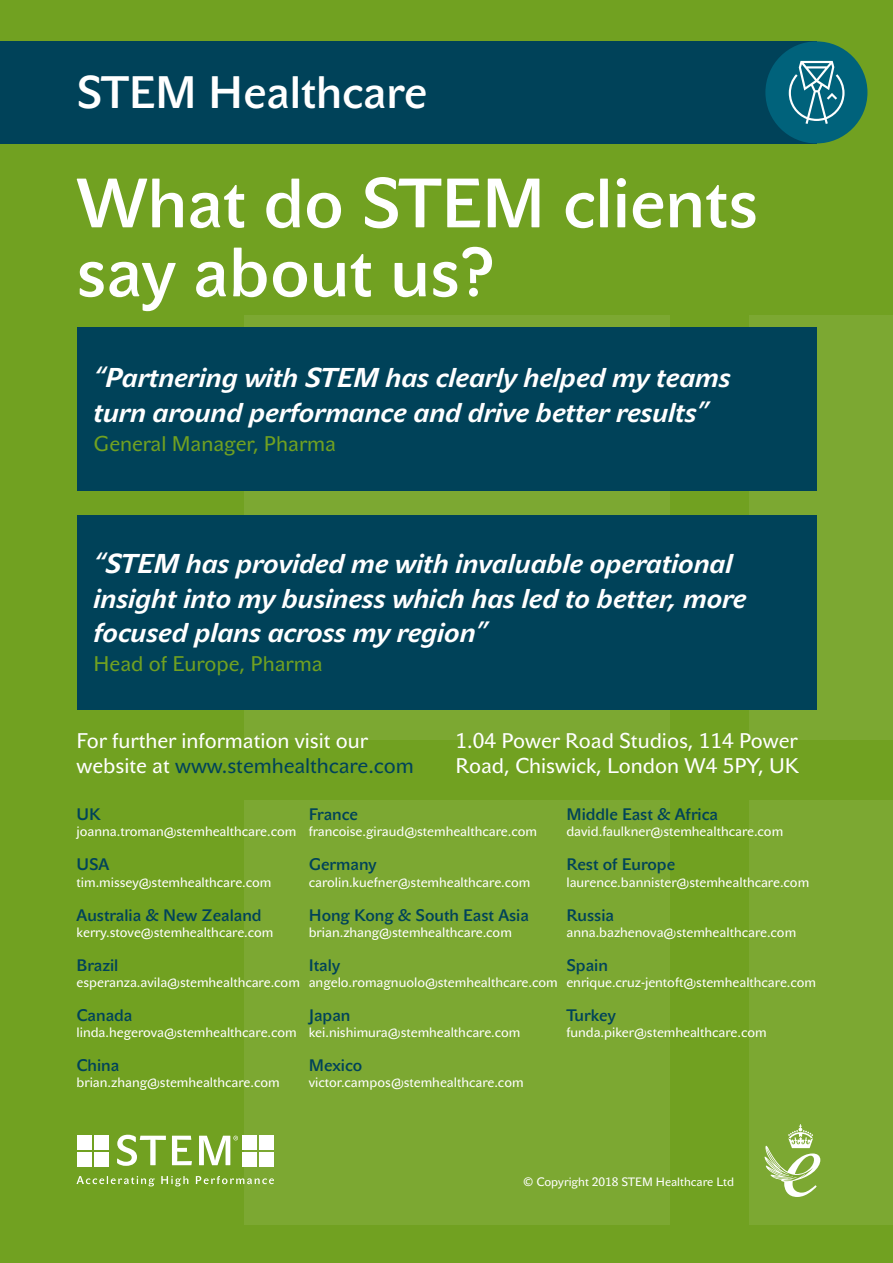
<style>
.page{position:relative;width:893px;height:1263px;background:#71a121}
.page>*{position:absolute;margin:0;border:0;box-sizing:border-box;transform-origin:0 0}
.t1{font:69px/69px "John Sans Medium Pro";color:#fff}
.t2{font:45px "John Sans Medium Pro";color:#fff}
.t3{font:italic 700 27px/34.5px "John Sans Text Pro";color:#fff}
.t4{font:21px/25.2px "John Sans Text Pro";color:#fff}
.t5{font:21px "John Sans Text Pro";color:#71a121}
.t6{font:16.5px "John Sans Medium Pro";color:#004259}
.t7{font:13.5px "John Sans Text Pro";color:#fff}
.t8{font:12px "John Sans Text Pro";color:#fff}
.s1{color:#004259}
</style>
<div class="page">
<div style="left:750px;top:315px;width:143px;height:424px;background:#7ca832"></div>
<div style="left:750px;top:800px;width:143px;height:425px;background:#7ca832"></div>
<div style="left:244px;top:315px;width:426px;height:424px;background:#7ca832"></div>
<div style="left:244px;top:800px;width:426px;height:425px;background:#7ca832"></div>
<div style="left:0;top:41px;width:816px;height:102px;background:#004259"></div>
<div style="left:765px;top:41px;width:102px;height:102px;background:#00627b;border-radius:50%"></div>
<svg style="left:77px;top:1176px;width:78px;height:10px"></svg>
<svg style="left:161px;top:1176px;width:27px;height:10px"></svg>
<svg style="left:196px;top:1176px;width:78px;height:8px"></svg>
<div style="left:94px;top:1135px;width:15px;height:14px;background:#fff"></div>
<div style="left:94px;top:1152px;width:15px;height:14px;background:#fff"></div>
<div style="left:77px;top:1135px;width:15px;height:14px;background:#fff"></div>
<div style="left:77px;top:1152px;width:15px;height:14px;background:#fff"></div>
<div style="left:259px;top:1135px;width:15px;height:14px;background:#fff"></div>
<div style="left:259px;top:1152px;width:15px;height:14px;background:#fff"></div>
<div style="left:242px;top:1135px;width:14px;height:14px;background:#fff"></div>
<div style="left:242px;top:1152px;width:14px;height:14px;background:#fff"></div>
<svg style="left:117px;top:1135px;width:49px;height:31px"></svg>
<svg style="left:172px;top:1136px;width:20px;height:29px"></svg>
<svg style="left:199px;top:1136px;width:39px;height:29px"></svg>
<svg style="left:764px;top:1124px;width:56px;height:73px"></svg>
<div style="left:77px;top:328px;width:739px;height:163px;background:#004259"></div>
<div style="left:77px;top:515px;width:739px;height:195px;background:#004259"></div>
<svg style="left:789px;top:61px;width:55px;height:63px"></svg>
<h2 class="t2" style="left:77px;top:67px;width:352px">STEM Healthcare</h2>
<h1 class="t1" style="left:77px;top:169px;width:683px">What do STEM clients say about us?</h1>
<h3 class="t3" style="left:94px;top:361px;width:639px">“Partnering with STEM has clearly helped my teams turn around performance and drive better results”</h3>
<h3 class="t5" style="left:94px;top:431px;width:244px">General Manager, Pharma</h3>
<h3 class="t3" style="left:94px;top:547px;width:654px">“STEM has provided me with invaluable operational insight into my business which has led to better, more focused plans across my region”</h3>
<h3 class="t5" style="left:94px;top:652px;width:231px">Head of Europe, Pharma</h3>
<h3 class="t4" style="left:77px;top:728px;width:339px">For further information visit our website at <span class="s1">www.stemhealthcare.com</span></h3>
<h3 class="t4" style="left:455px;top:728px;width:345px">1.04 Power Road Studios, 114 Power<br>Road, Chiswick, London W4 5PY, UK</h3>
<p class="t6" style="left:77px;top:805px;width:26px">UK</p>
<p class="t7" style="left:77px;top:824px;width:221px">joanna.troman@stemhealthcare.com</p>
<p class="t6" style="left:566px;top:805px;width:153px">Middle East &amp; Africa</p>
<p class="t7" style="left:566px;top:824px;width:218px">david.faulkner@stemhealthcare.com</p>
<p class="t6" style="left:309px;top:805px;width:51px">France</p>
<p class="t7" style="left:309px;top:824px;width:230px">francoise.giraud@stemhealthcare.com</p>
<p class="t6" style="left:77px;top:855px;width:34px">USA</p>
<p class="t7" style="left:77px;top:874px;width:196px">tim.missey@stemhealthcare.com</p>
<p class="t6" style="left:309px;top:855px;width:69px">Germany</p>
<p class="t7" style="left:309px;top:874px;width:223px">carolin.kuefner@stemhealthcare.com</p>
<p class="t6" style="left:566px;top:855px;width:110px">Rest of Europe</p>
<p class="t7" style="left:566px;top:874px;width:244px">laurence.bannister@stemhealthcare.com</p>
<p class="t6" style="left:77px;top:905px;width:187px">Australia &amp; New Zealand</p>
<p class="t7" style="left:77px;top:924px;width:198px">kerry.stove@stemhealthcare.com</p>
<p class="t6" style="left:309px;top:905px;width:222px">Hong Kong &amp; South East Asia</p>
<p class="t7" style="left:309px;top:924px;width:205px">brian.zhang@stemhealthcare.com</p>
<p class="t6" style="left:566px;top:905px;width:49px">Russia</p>
<p class="t7" style="left:566px;top:924px;width:231px">anna.bazhenova@stemhealthcare.com</p>
<p class="t6" style="left:77px;top:955px;width:43px">Brazil</p>
<p class="t7" style="left:77px;top:974px;width:225px">esperanza.avila@stemhealthcare.com</p>
<p class="t6" style="left:309px;top:955px;width:33px">Italy</p>
<p class="t7" style="left:309px;top:974px;width:250px">angelo.romagnuolo@stemhealthcare.com</p>
<p class="t6" style="left:566px;top:955px;width:43px">Spain</p>
<p class="t7" style="left:566px;top:974px;width:251px">enrique.cruz-jentoft@stemhealthcare.com</p>
<p class="t6" style="left:77px;top:1005px;width:57px">Canada</p>
<p class="t7" style="left:77px;top:1024px;width:222px">linda.hegerova@stemhealthcare.com</p>
<p class="t6" style="left:309px;top:1005px;width:43px">Japan</p>
<p class="t7" style="left:309px;top:1024px;width:213px">kei.nishimura@stemhealthcare.com</p>
<p class="t6" style="left:566px;top:1005px;width:51px">Turkey</p>
<p class="t7" style="left:566px;top:1024px;width:202px">funda.piker@stemhealthcare.com</p>
<p class="t6" style="left:77px;top:1056px;width:44px">China</p>
<p class="t7" style="left:77px;top:1075px;width:205px">brian.zhang@stemhealthcare.com</p>
<p class="t6" style="left:309px;top:1056px;width:55px">Mexico</p>
<p class="t7" style="left:309px;top:1075px;width:216px">victor.campos@stemhealthcare.com</p>
<p class="t8" style="left:523px;top:1175px;width:212px">© Copyright 2018 STEM Healthcare Ltd</p>
</div>
